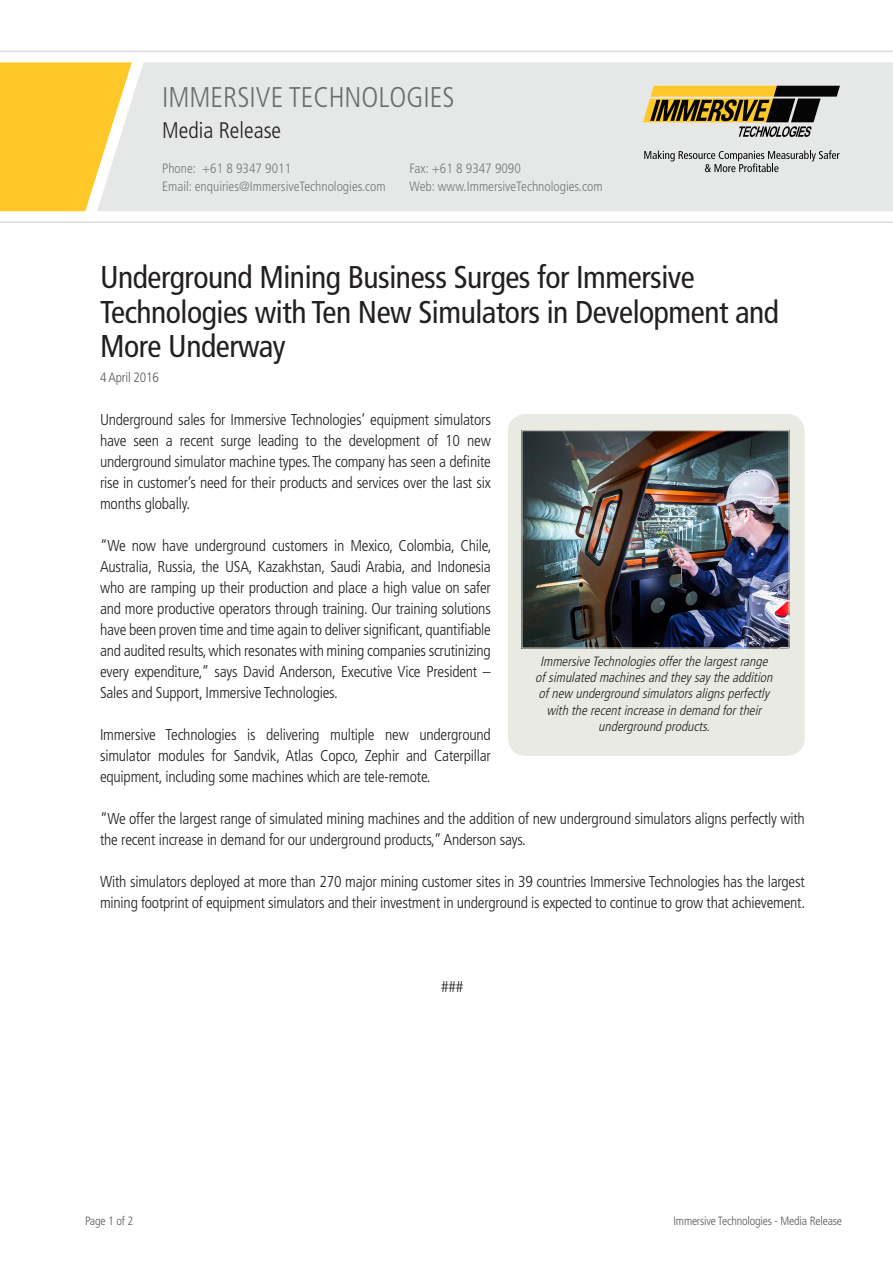
<style>
.page{position:relative;width:893px;height:1263px;background:#fff}
.page>*{position:absolute;margin:0;border:0;box-sizing:border-box;transform-origin:0 0}
.Headline{font:condensed 31.5px/34.5px "Frutiger LT Std";letter-spacing:-.015em;color:#231f20}
.t1{font:300 condensed 28.5px "Frutiger LT Std";color:#6c6d70}
.t2{font:300 condensed 22.5px "Frutiger LT Std";color:#231f20}
.Paragraph_1{font:300 condensed 15.75px/21px "Frutiger LT Std";letter-spacing:-.015em;color:#231f20;text-align:justify}
.t3{font:italic 300 condensed 13.5px/16.2px "Frutiger LT Std";color:#231f20;text-align:center}
.t4{font:300 condensed 13.5px "Frutiger LT Std";color:#76787b}
.Date{font:300 condensed 13.5px "Frutiger LT Std";letter-spacing:-.015em;color:#57585a}
.Paragraph_1-2{font:300 condensed 12px "Frutiger LT Std";letter-spacing:-.015em;color:#57585a}
</style>
<div class="page">
<div style="left:0;top:62px;width:97px;height:149px;background:#fec829"></div>
<div style="left:97px;top:62px;width:796px;height:149px;background:#e5e8e7"></div>
<hr style="left:0;top:51px;width:893px;height:1px;background:#dcdddf">
<hr style="left:0;top:221px;width:893px;height:2px;background:#dcdddf">
<svg style="left:643px;top:86px;width:197px;height:51px;background:#9b8d61"></svg>
<svg style="left:644px;top:150px;width:196px;height:22px;background:#c1c3c2"></svg>
<div style="left:508px;top:414px;width:297px;height:342px;background:#e9eae1;border-radius:18px"></div>
<img style="left:524px;top:432px;width:263px;height:214px">
<div style="left:522px;top:430px;width:267px;height:218px;border:1px solid #dcddd8"></div>
<h2 class="t1" style="left:162px;top:81px;width:294px">IMMERSIVE TECHNOLOGIES</h2>
<h3 class="t2" style="left:162px;top:118px;width:121px">Media Release</h3>
<p class="t4" style="left:162px;top:161px;width:131px">Phone: +61 8 9347 9011</p>
<p class="t4" style="left:410px;top:161px;width:113px">Fax: +61 8 9347 9090</p>
<p class="t4" style="left:162px;top:179px;width:225px">Email: enquiries@ImmersiveTechnologies.com</p>
<p class="t4" style="left:410px;top:179px;width:194px">Web: www.ImmersiveTechnologies.com</p>
<p class="t4" style="left:285px;top:161px;width:8px">6</p>
<p class="Headline" style="left:100px;top:260px;width:680px">Underground Mining Business Surges for Immersive<br>Technologies with Ten New Simulators in Development and<br>More Underway</p>
<p class="Date" style="left:100px;top:370px;width:60px">4 April 2016</p>
<p class="Paragraph_1" style="left:100px;top:409px;width:392px">Underground sales for Immersive Technologies’ equipment simulators have seen a recent surge leading to the development of 10 new underground simulator machine types. The company has seen a definite rise in customer’s need for their products and services over the last six months globally.</p>
<p class="Paragraph_1" style="left:100px;top:535px;width:393px">“We now have underground customers in Mexico, Colombia, Chile, Australia, Russia, the USA, Kazakhstan, Saudi Arabia, and Indonesia who are ramping up their production and place a high value on safer and more productive operators through training. Our training solutions have been proven time and time again to deliver significant, quantifiable and audited results, which resonates with mining companies scrutinizing every expenditure,” says David Anderson, Executive Vice President – Sales and Support, Immersive Technologies.</p>
<p class="Paragraph_1" style="left:100px;top:724px;width:392px">Immersive Technologies is delivering multiple new underground simulator modules for Sandvik, Atlas Copco, Zephir and Caterpillar equipment, including some machines which are tele-remote.</p>
<p class="Paragraph_1" style="left:100px;top:808px;width:706px">“We offer the largest range of simulated mining machines and the addition of new underground simulators aligns perfectly with the recent increase in demand for our underground products,” Anderson says.</p>
<p class="Paragraph_1" style="left:100px;top:871px;width:707px">With simulators deployed at more than 270 major mining customer sites in 39 countries Immersive Technologies has the largest mining footprint of equipment simulators and their investment in underground is expected to continue to grow that achievement.</p>
<p class="t3" style="left:535px;top:653px;width:242px">ImmersiveTechnologiesofferthelargestrange ofsimulated machinesand theysaytheaddition ofnew underground simulatorsalignsperfectly with therecentincreasein demand fortheir underground products.</p>
<p class="Paragraph_1" style="left:441px;top:976px;width:24px">###</p>
<p class="Paragraph_1-2" style="left:85px;top:1214px;width:50px">Page 1 of 2</p>
<p class="Paragraph_1-2" style="left:673px;top:1214px;width:170px">Immersive Technologies - Media Release</p>
</div>
